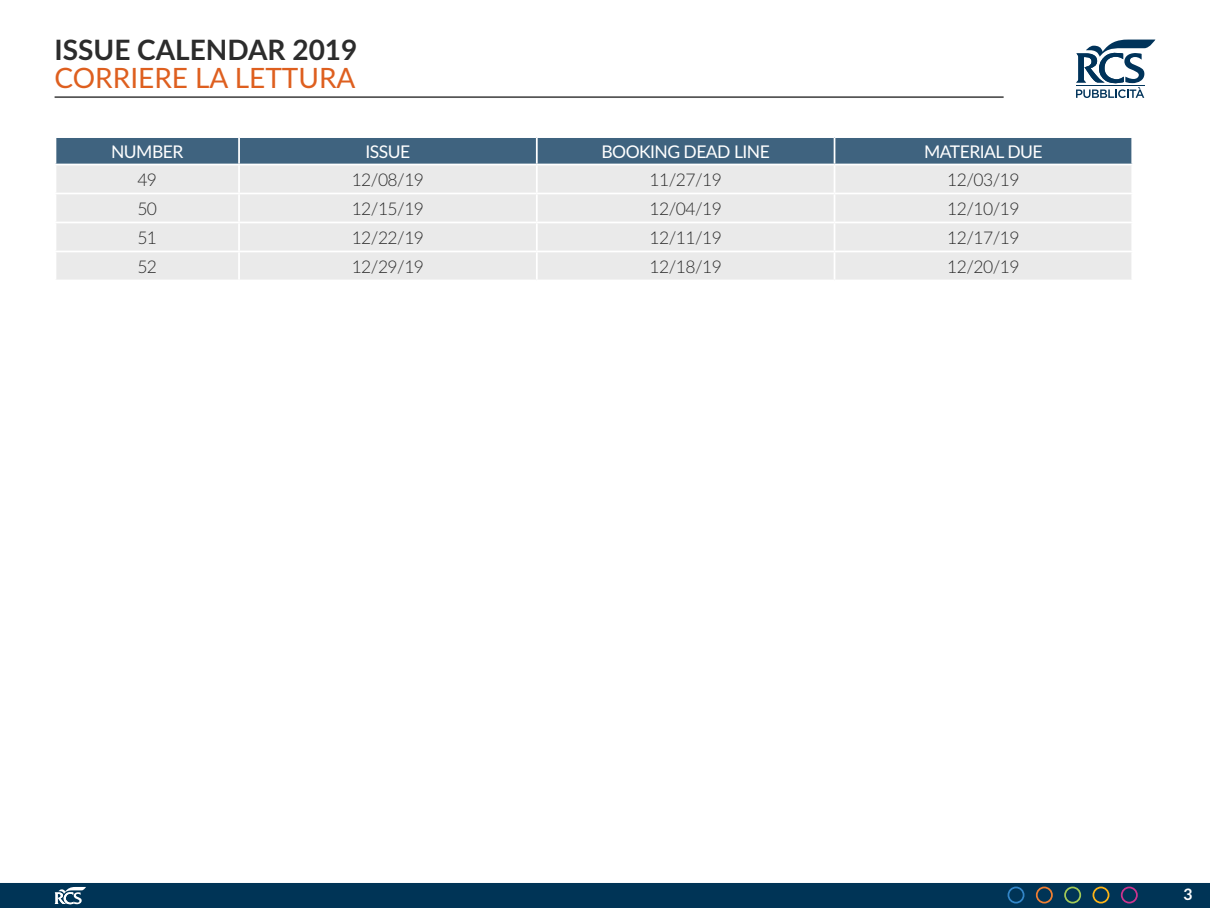
<style>
.page{position:relative;width:1210px;height:908px;background:#fff}
.page>*{position:absolute;margin:0;border:0;box-sizing:border-box;transform-origin:0 0}
.t1{font:700 28px "Lato";color:#2c2c2c}
.t2{font:28px "Lato";color:#de5f1f}
.TESTO{font:300 17.5px "Lato";letter-spacing:-.03em;color:#2c2c2c}
.testo{font:17.5px "Lato";letter-spacing:-.03em;color:#fff}
.t3{font:700 15.75px "Lato";color:#fff}
</style>
<div class="page">
<svg style="left:56px;top:137px;width:1075px;height:142px;background:#cdd3d8"></svg>
<hr style="left:834px;top:136px;width:299px;height:2px;background:#fff">
<hr style="left:833px;top:138px;width:2px;height:25px;background:#fff">
<hr style="left:55px;top:163px;width:184px;height:2px;background:#fff">
<hr style="left:239px;top:163px;width:298px;height:2px;background:#fff">
<hr style="left:537px;top:163px;width:297px;height:2px;background:#fff">
<hr style="left:834px;top:163px;width:299px;height:2px;background:#fff">
<hr style="left:55px;top:96px;width:948px;height:2px;background:#565656">
<div style="left:0;top:883px;width:1210px;height:24px;background:#003456"></div>
<svg style="left:1076px;top:40px;width:79px;height:58px"></svg>
<h1 class="t1" style="left:55px;top:29px;width:304px">ISSUE CALENDAR 2019</h1>
<h1 class="t2" style="left:55px;top:57px;width:36px">CORRIERE</h1>
<h1 class="t2" style="left:195px;top:57px;width:73px">LA LETTURA</h1>
<p class="testo" style="left:111px;top:139px;width:74px">NUMBER</p>
<p class="testo" style="left:365px;top:139px;width:46px">ISSUE</p>
<p class="testo" style="left:601px;top:139px;width:170px">BOOKING DEAD LINE</p>
<p class="testo" style="left:924px;top:139px;width:120px">MATERIAL DUE</p>
<p class="TESTO" style="left:137px;top:167px;width:21px">49</p>
<p class="TESTO" style="left:352px;top:167px;width:74px">12/08/19</p>
<p class="TESTO" style="left:649px;top:167px;width:74px">11/27/19</p>
<p class="TESTO" style="left:947px;top:167px;width:74px">12/03/19</p>
<p class="TESTO" style="left:137px;top:196px;width:21px">50</p>
<p class="TESTO" style="left:352px;top:196px;width:74px">12/15/19</p>
<p class="TESTO" style="left:649px;top:196px;width:74px">12/04/19</p>
<p class="TESTO" style="left:947px;top:196px;width:74px">12/10/19</p>
<p class="TESTO" style="left:137px;top:225px;width:21px">51</p>
<p class="TESTO" style="left:352px;top:225px;width:74px">12/22/19</p>
<p class="TESTO" style="left:649px;top:225px;width:74px">12/11/19</p>
<p class="TESTO" style="left:947px;top:225px;width:74px">12/17/19</p>
<p class="TESTO" style="left:137px;top:254px;width:21px">52</p>
<p class="TESTO" style="left:352px;top:254px;width:74px">12/29/19</p>
<p class="TESTO" style="left:649px;top:254px;width:74px">12/18/19</p>
<p class="TESTO" style="left:947px;top:254px;width:74px">12/20/19</p>
<p class="t3" style="left:1183px;top:882px;width:11px">3</p>
</div>
